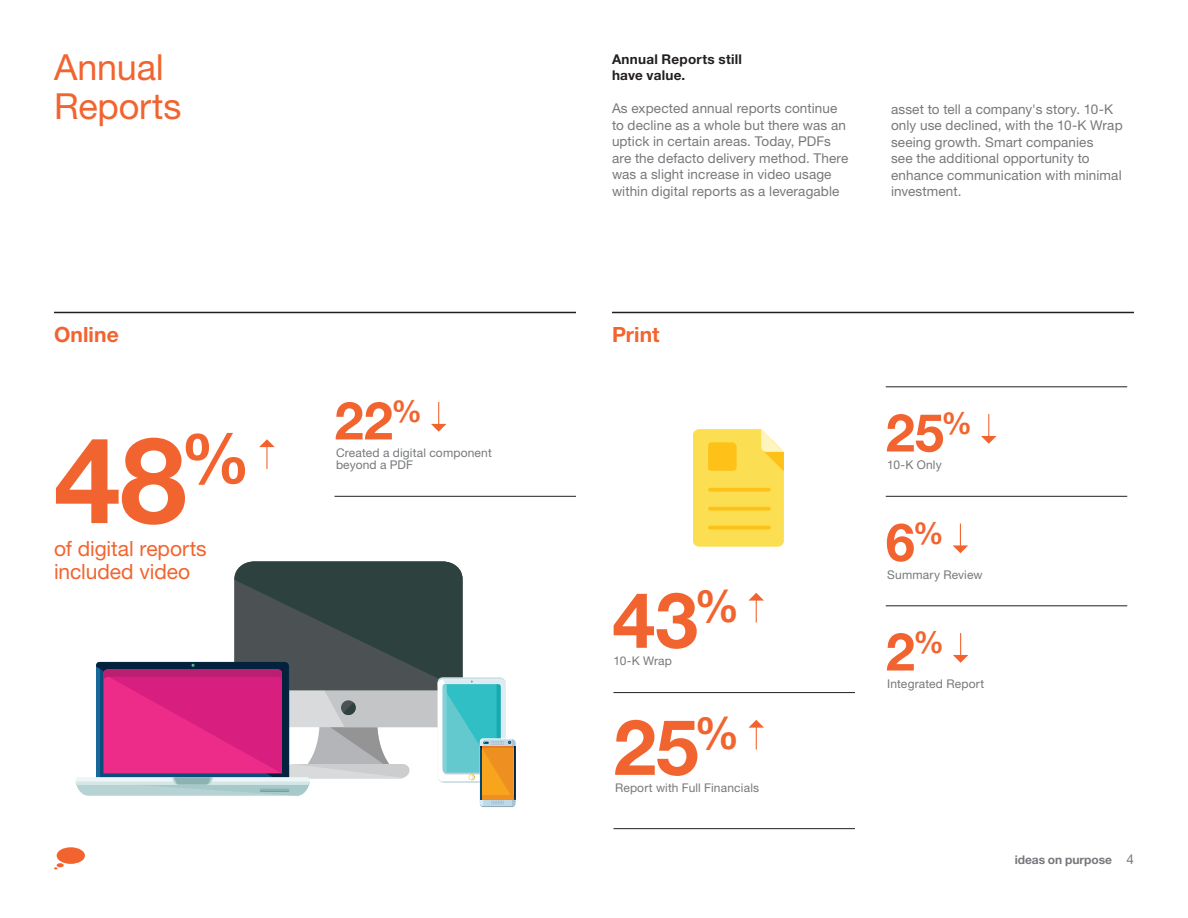
<style>
.page{position:relative;width:1188px;height:918px;background:#fff}
.page>*{position:absolute;margin:0;border:0;box-sizing:border-box;transform-origin:0 0}
.t1{font:700 119.7px "Helvetica Neue LT Pro";color:#f2642f}
.t2{font:700 77.1px "Helvetica Neue LT Pro";color:#f2642f}
.t3{font:700 52.5px "Helvetica Neue LT Pro";color:#f2642f}
.t4{font:700 45px "Helvetica Neue LT Pro";color:#f2642f}
.t5{font:36px/39px "Helvetica Neue LT Pro";letter-spacing:-.005em;color:#f2642f}
.t6{font:21px/22.5px "Helvetica Neue LT Pro";letter-spacing:-.005em;color:#f2642f}
.t7{font:700 21px "Helvetica Neue LT Pro";letter-spacing:.005em;color:#f2642f}
.t8{font:13.5px/16.5px "Helvetica Neue LT Pro";letter-spacing:.01em;color:#76787b}
.t9{font:700 13.5px/16.5px "Helvetica Neue LT Pro";letter-spacing:.02em;color:#231f20}
.t10{font:12px/12px "Helvetica Neue LT Pro";letter-spacing:.015em;color:#76787b}
.t11{font:700 12px "Helvetica Neue LT Pro";letter-spacing:-.005em;color:#76787b}
.s1{font-weight:400;font-size:13.5px}
</style>
<div class="page">
<div style="left:57px;top:847px;width:28px;height:17px;background:#f2642f;border-radius:50%"></div>
<svg style="left:54px;top:863px;width:10px;height:6px"></svg>
<hr style="left:612px;top:312px;width:522px;height:1px;background:#231f20">
<svg style="left:693px;top:429px;width:91px;height:118px;background:#fcdc54"></svg>
<svg style="left:708px;top:488px;width:63px;height:4px"></svg>
<svg style="left:708px;top:507px;width:63px;height:4px"></svg>
<hr style="left:708px;top:526px;width:63px;height:3px;background:#fdc117;border-radius:2px">
<hr style="left:54px;top:312px;width:522px;height:1px;background:#231f20">
<hr style="left:886px;top:387px;width:241px;height:1px;background:#231f20">
<svg style="left:76px;top:561px;width:439px;height:245px"></svg>
<hr style="left:614px;top:828px;width:241px;height:1px;background:#231f20">
<hr style="left:614px;top:692px;width:241px;height:1px;background:#231f20">
<svg style="left:749px;top:593px;width:15px;height:29px"></svg>
<svg style="left:749px;top:720px;width:15px;height:30px"></svg>
<svg style="left:259px;top:439px;width:16px;height:30px"></svg>
<hr style="left:334px;top:496px;width:242px;height:1px;background:#231f20">
<svg style="left:431px;top:402px;width:15px;height:30px"></svg>
<svg style="left:981px;top:414px;width:15px;height:30px"></svg>
<hr style="left:886px;top:606px;width:241px;height:1px;background:#231f20">
<hr style="left:886px;top:496px;width:241px;height:1px;background:#231f20">
<svg style="left:953px;top:524px;width:15px;height:29px"></svg>
<svg style="left:953px;top:633px;width:15px;height:30px"></svg>
<h3 class="t5" style="left:54px;top:47px;width:129px">Annual<br>Reports</h3>
<p class="t9" style="left:612px;top:50px;width:132px">Annual Reports still have value.</p>
<p class="t8" style="left:612px;top:100px;width:238px">As expected annual reports continue to decline as a whole but there was an uptick in certain areas. Today, PDFs are the defacto delivery method. There was a slight increase in video usage within digital reports as a leveragable</p>
<p class="t8" style="left:891px;top:100px;width:233px">asset to tell a company's story. 10-K only use declined, with the 10-K Wrap seeing growth. Smart companies<br>see the additional opportunity to enhance communication with minimal investment.</p>
<h3 class="t7" style="left:54px;top:322px;width:66px">Online</h3>
<h3 class="t7" style="left:612px;top:322px;width:49px">Print</h3>
<h1 class="t1" style="left:54px;top:405px;width:198px">48<sup>%</sup></h1>
<h3 class="t6" style="left:54px;top:537px;width:154px">of digital reports included video</h3>
<h3 class="t3" style="left:334px;top:388px;width:89px">22<sup>%</sup></h3>
<p class="t10" style="left:336px;top:446px;width:157px">Created a digital component beyond a PDF</p>
<h3 class="t4" style="left:695px;top:578px;width:46px">%</h3>
<h2 class="t2" style="left:612px;top:572px;width:87px">43</h2>
<p class="t10" style="left:614px;top:655px;width:60px">10-K Wrap</p>
<h3 class="t4" style="left:695px;top:705px;width:46px">%</h3>
<h2 class="t2" style="left:614px;top:699px;width:87px">25</h2>
<p class="t10" style="left:615px;top:782px;width:146px">Report with Full Financials</p>
<h3 class="t3" style="left:886px;top:400px;width:88px">25<sup>%</sup></h3>
<p class="t10" style="left:887px;top:459px;width:56px">10-K Only</p>
<h3 class="t3" style="left:886px;top:509px;width:59px">6<sup>%</sup></h3>
<p class="t10" style="left:887px;top:568px;width:97px">Summary Review</p>
<h3 class="t3" style="left:886px;top:619px;width:60px">2<sup>%</sup></h3>
<p class="t10" style="left:887px;top:678px;width:98px">Integrated Report</p>
<p class="t11" style="left:1015px;top:852px;width:121px">ideas on purpose <span class="s1">4</span></p>
</div>
